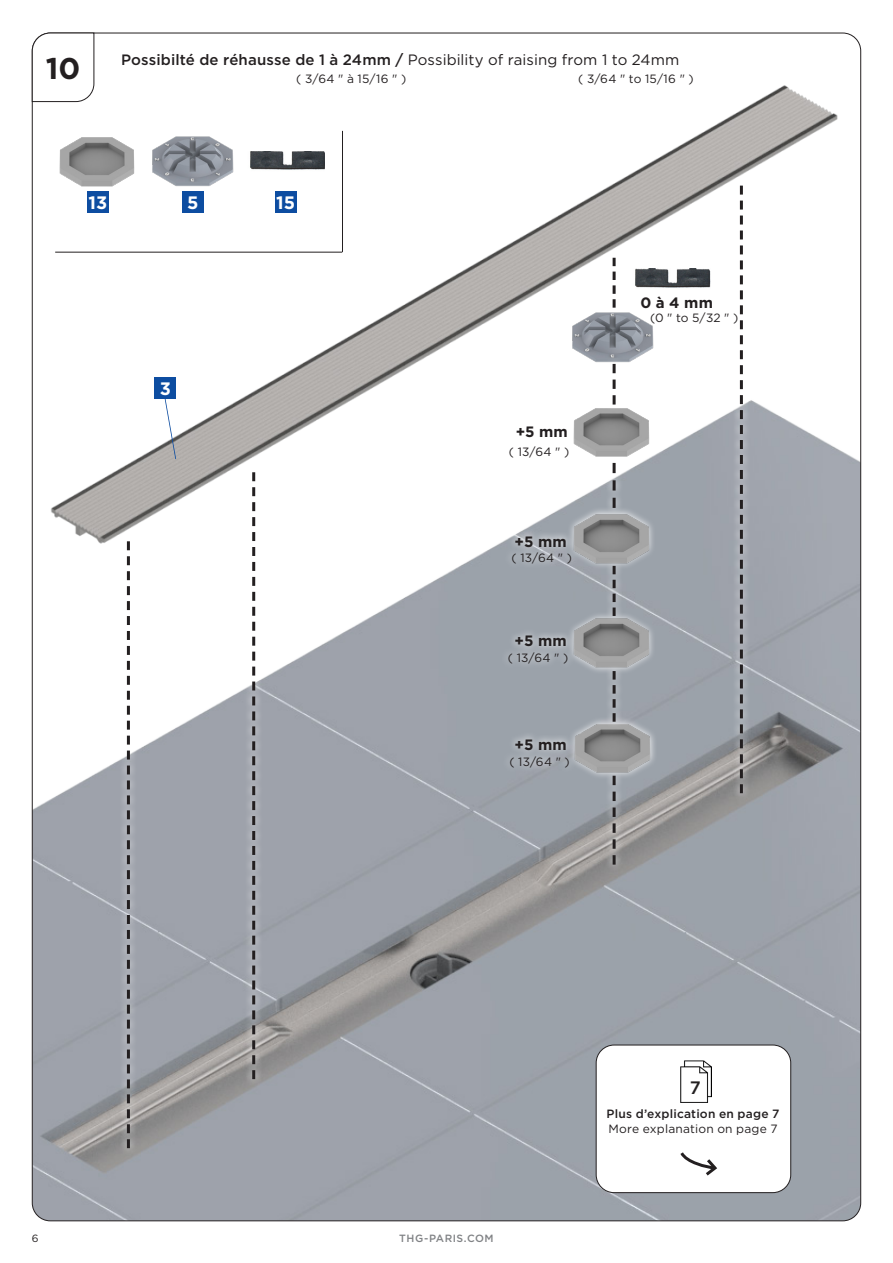
<style>
.page{position:relative;width:893px;height:1263px;background:#fff}
.page>*{position:absolute;margin:0;border:0;box-sizing:border-box;transform-origin:0 0}
.Titre_EN{font:700 30px "Gotham";color:#231f20}
.t1{font:700 18px "Gotham";color:#fff}
.Titre_EN-2{font:500 18px "Gotham";color:#231f20}
.Titre_EN-3{font:15px "Gotham";color:#231f20}
.Titre_EN-4{font:700 15px "Gotham";letter-spacing:.02em;color:#231f20}
.Titre_EN-5{font:12px "Gotham";letter-spacing:.025em;color:#231f20}
.Titre_EN-6{font:500 12px/14.4px "Gotham";letter-spacing:.015em;color:#231f20}
.t2{font:500 10.5px "Gotham";letter-spacing:.045em;color:#808285}
.t3{font:10.5px "Gotham";color:#231f20}
.s1{font-weight:500}
.s2{font-weight:400}
</style>
<div class="page">
<img style="left:34px;top:33px;width:827px;height:270px">
<img style="left:32px;top:303px;width:829px;height:918px">
<img style="left:571px;top:292px;width:83px;height:83px">
<div style="left:509px;top:419px;width:66px;height:26px;background:#fff"></div>
<div style="left:568px;top:717px;width:89px;height:63px;background:#9ba2aa"></div>
<img style="left:571px;top:702px;width:83px;height:84px">
<svg style="left:508px;top:628px;width:59px;height:17px"></svg>
<svg style="left:508px;top:528px;width:59px;height:17px"></svg>
<svg style="left:567px;top:611px;width:89px;height:63px"></svg>
<img style="left:569px;top:597px;width:84px;height:83px">
<div style="left:567px;top:507px;width:89px;height:63px;background:#9ba2aa"></div>
<img style="left:569px;top:492px;width:84px;height:84px">
<div style="left:567px;top:401px;width:89px;height:63px;background:#fff"></div>
<img style="left:569px;top:386px;width:84px;height:84px">
<svg style="left:508px;top:731px;width:66px;height:19px"></svg>
<svg style="left:732px;top:178px;width:18px;height:622px"></svg>
<svg style="left:740px;top:186px;width:3px;height:607px;background:#676567"></svg>
<svg style="left:119px;top:534px;width:19px;height:622px"></svg>
<svg style="left:127px;top:541px;width:3px;height:607px;background:#666467"></svg>
<svg style="left:244px;top:465px;width:19px;height:622px"></svg>
<svg style="left:252px;top:472px;width:3px;height:607px;background:#6b696c"></svg>
<img style="left:632px;top:269px;width:78px;height:21px">
<div style="left:605px;top:251px;width:18px;height:64px;background:#fff"></div>
<svg style="left:613px;top:258px;width:3px;height:50px"></svg>
<svg style="left:605px;top:357px;width:18px;height:55px"></svg>
<svg style="left:613px;top:364px;width:3px;height:40px"></svg>
<svg style="left:605px;top:456px;width:18px;height:59px"></svg>
<svg style="left:613px;top:463px;width:3px;height:45px"></svg>
<svg style="left:605px;top:559px;width:18px;height:64px"></svg>
<svg style="left:613px;top:566px;width:3px;height:50px"></svg>
<svg style="left:605px;top:664px;width:18px;height:65px"></svg>
<svg style="left:613px;top:671px;width:3px;height:51px"></svg>
<svg style="left:605px;top:768px;width:18px;height:104px;background:#9fa0a2"></svg>
<svg style="left:613px;top:776px;width:3px;height:89px"></svg>
<div style="left:155px;top:377px;width:21px;height:21px;background:#0d4da1"></div>
<svg style="left:165px;top:398px;width:11px;height:61px"></svg>
<img style="left:151px;top:116px;width:84px;height:84px">
<div style="left:52px;top:130px;width:90px;height:63px;background:#fff"></div>
<img style="left:55px;top:116px;width:84px;height:84px">
<img style="left:247px;top:151px;width:78px;height:21px">
<div style="left:87px;top:191px;width:22px;height:22px;background:#0d4da1"></div>
<div style="left:182px;top:191px;width:21px;height:22px;background:#0d4da1"></div>
<div style="left:275px;top:191px;width:21px;height:22px;background:#0d4da1"></div>
<hr style="left:55px;top:252px;width:287px;height:1px;background:#231f20">
<hr style="left:342px;top:131px;width:1px;height:121px;background:#231f20">
<div style="left:596px;top:1045px;width:195px;height:147px;background:#fff;border-radius:18px"></div>
<div style="left:596px;top:1045px;width:195px;height:148px;border:1px solid #231f20;border-radius:18px"></div>
<img style="left:680px;top:1061px;width:32px;height:41px">
<svg style="left:32px;top:32px;width:63px;height:70px"></svg>
<svg style="left:680px;top:1152px;width:37px;height:24px"></svg>
<svg style="left:505px;top:545px;width:73px;height:24px;background:#a6acb3"></svg>
<div style="left:501px;top:645px;width:74px;height:25px;background:linear-gradient(to right,#a3a9b1,#a5abb2)"></div>
<svg style="left:503px;top:750px;width:73px;height:24px;background:#a2a8af"></svg>
<p class="Titre_EN" style="left:46px;top:49px;width:36px">10</p>
<p class="Titre_EN-3" style="left:121px;top:50px;width:560px"><span class="s1">Possibilté de réhausse de 1 à 24mm /</span> Possibility of raising from 1 to 24mm</p>
<p class="Titre_EN-5" style="left:296px;top:71px;width:112px">( 3/64 " à 15/16 " )</p>
<p class="Titre_EN-5" style="left:578px;top:71px;width:117px">( 3/64 " to 15/16 " )</p>
<p class="t1" style="left:89px;top:191px;width:20px">13</p>
<p class="t1" style="left:187px;top:191px;width:13px">5</p>
<p class="t1" style="left:276px;top:191px;width:20px">15</p>
<p class="t1" style="left:160px;top:377px;width:13px">3</p>
<p class="Titre_EN-4" style="left:516px;top:422px;width:54px">+5 mm</p>
<p class="Titre_EN-5" style="left:509px;top:444px;width:62px">( 13/64 " )</p>
<p class="Titre_EN-4" style="left:515px;top:531px;width:54px">+5 mm</p>
<p class="Titre_EN-5" style="left:512px;top:550px;width:62px">( 13/64 " )</p>
<p class="Titre_EN-4" style="left:515px;top:631px;width:54px">+5 mm</p>
<p class="Titre_EN-5" style="left:508px;top:650px;width:62px">( 13/64 " )</p>
<p class="Titre_EN-4" style="left:515px;top:734px;width:54px">+5 mm</p>
<p class="Titre_EN-5" style="left:509px;top:754px;width:62px">( 13/64 " )</p>
<p class="Titre_EN-4" style="left:640px;top:293px;width:74px">0 à 4 mm</p>
<p class="Titre_EN-5" style="left:650px;top:310px;width:90px">(0 " to 5/32 " )</p>
<p class="Titre_EN-2" style="left:690px;top:1076px;width:12px">7</p>
<p class="Titre_EN-6" style="left:607px;top:1107px;width:174px">Plus d’explication en page 7<br><span class="s2">More explanation on page 7</span></p>
<p class="t3" style="left:32px;top:1231px;width:8px">6</p>
<p class="t2" style="left:399px;top:1231px;width:96px">THG-PARIS.COM</p>
</div>
